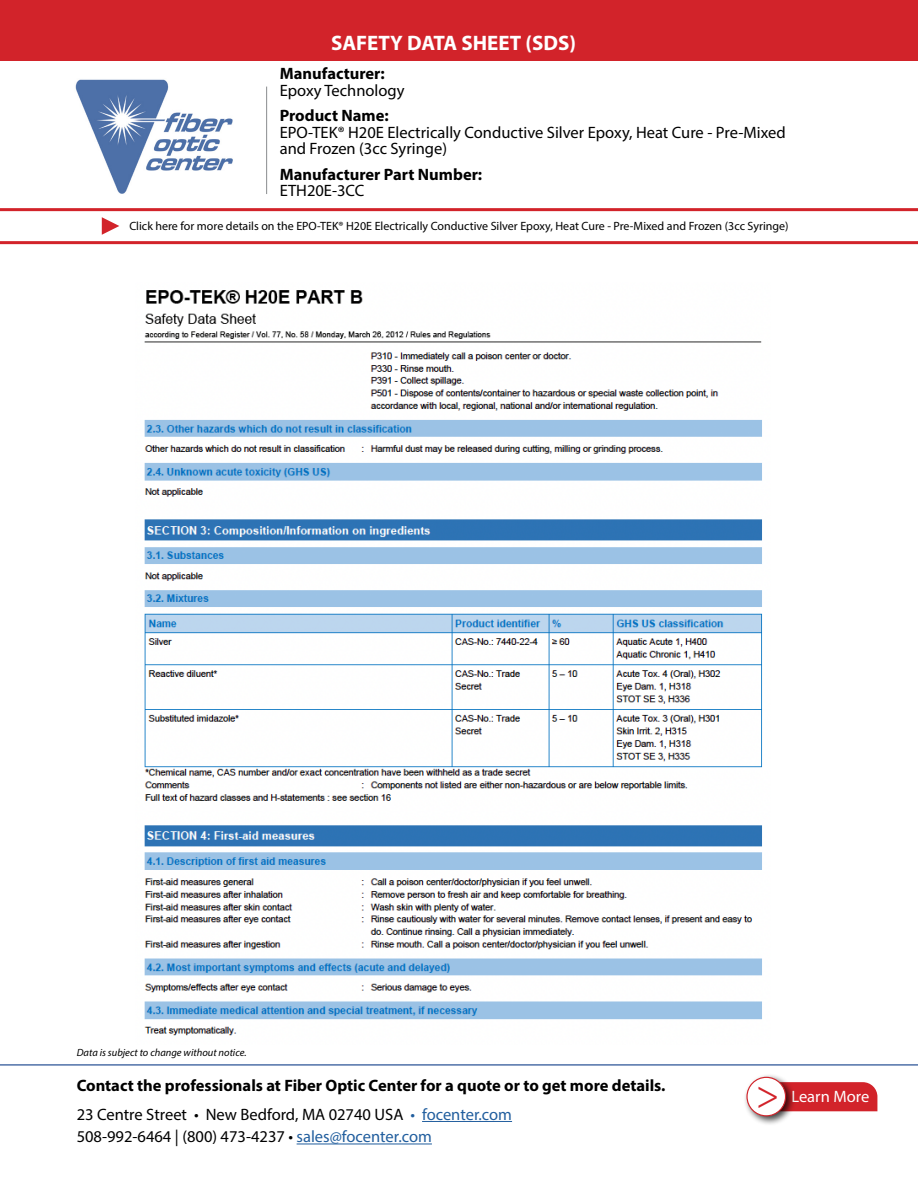
<style>
.page{position:relative;width:918px;height:1188px;background:#fff}
.page>*{position:absolute;margin:0;border:0;box-sizing:border-box;transform-origin:0 0}
.t1{font:42px "Minion Pro";color:#d2232a}
.t2{font:700 21px "Myriad Pro";color:#fff}
.t3{font:16.5px/16.5px "Myriad Pro";color:#000}
.t4{font:700 16.5px "Myriad Pro";color:#000}
.t5{font:16.5px "Myriad Pro";color:#fff}
.t6{font:12px "Myriad Pro";color:#000}
.t7{font:italic 10.5px "Myriad Pro";color:#000}
.s1{font-weight:700}
.s2{color:#215e9e}
</style>
<div class="page">
<hr style="left:422px;top:1121px;width:90px;height:1px;background:#215e9e">
<hr style="left:297px;top:1144px;width:135px;height:1px;background:#215e9e">
<hr style="left:0;top:1064px;width:918px;height:2px;background:#4f70a8">
<img style="left:75px;top:79px;width:158px;height:115px">
<hr style="left:266px;top:87px;width:1px;height:107px;background:#8a8c8e">
<div style="left:796px;top:1082px;width:81px;height:29px;background:#d2232a"></div>
<div style="left:743px;top:1074px;width:53px;height:52px;background:#000;opacity:.75"></div>
<div style="left:747px;top:1077px;width:39px;height:39px;background:#fff;border-radius:50%"></div>
<div style="left:746px;top:1077px;width:40px;height:39px;border:1px solid #d2232a;border-radius:50%"></div>
<hr style="left:0;top:241px;width:918px;height:3px;background:#d2232a">
<hr style="left:0;top:208px;width:918px;height:3px;background:#d2232a">
<svg style="left:102px;top:217px;width:17px;height:18px"></svg>
<div style="left:0;top:0;width:918px;height:60px;background:#d2232a"></div>
<img style="left:144px;top:290px;width:619px;height:746px">
<p class="t2" style="left:331px;top:29px;width:246px">SAFETY DATA SHEET (SDS)</p>
<p class="t3" style="left:280px;top:65px;width:126px"><span class="s1">Manufacturer:<br></span>Epoxy Technology</p>
<p class="t3" style="left:280px;top:107px;width:508px"><span class="s1">Product Name:<br></span>EPO-TEK® H20E Electrically Conductive Silver Epoxy, Heat Cure - Pre-Mixed</p>
<p class="t3" style="left:280px;top:140px;width:169px">and Frozen (3cc Syringe)</p>
<p class="t4" style="left:280px;top:163px;width:204px">Manufacturer Part Number:</p>
<p class="t3" style="left:280px;top:182px;width:86px">ETH20E-3CC</p>
<p class="t6" style="left:129px;top:218px;width:661px">Click here for more details on the EPO-TEK® H20E Electrically Conductive Silver Epoxy, Heat Cure - Pre-Mixed and Frozen (3cc Syringe)</p>
<p class="t7" style="left:77px;top:1046px;width:171px">Data is subject to change without notice.</p>
<p class="t4" style="left:77px;top:1074px;width:590px">Contact the professionals at Fiber Optic Center for a quote or to get more details.</p>
<p class="t3" style="left:77px;top:1103px;width:437px;line-height:22.5px">23 Centre Street • New Bedford, MA 02740 USA <span class="s2">• focenter.com<br></span>508-992-6464 | (800) 473-4237 • <span class="s2">sales@focenter.com</span></p>
<p class="t1" style="left:756px;top:1066px;width:25px">&gt;</p>
<p class="t5" style="left:791px;top:1087px;width:79px">Learn More</p>
</div>
